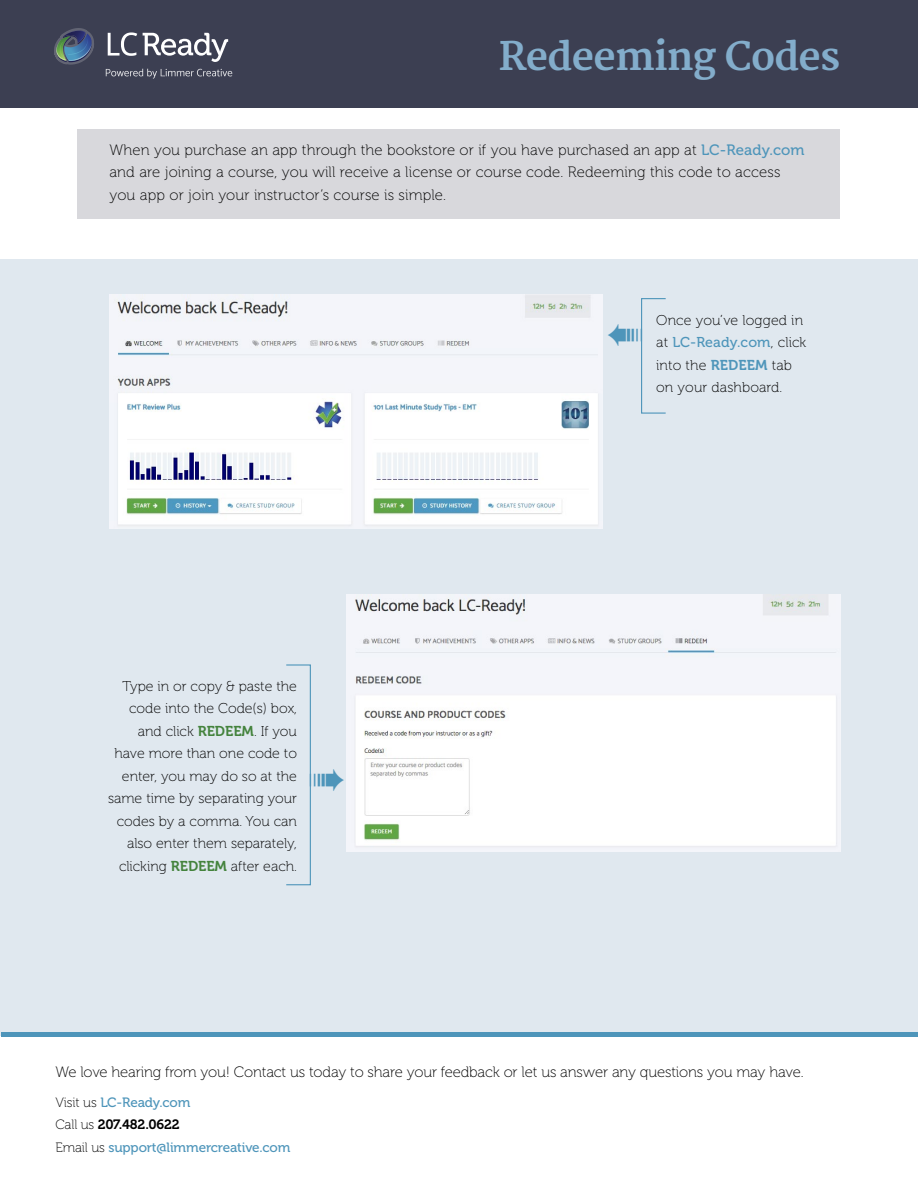
<style>
.page{position:relative;width:918px;height:1188px;background:#fff}
.page>*{position:absolute;margin:0;border:0;box-sizing:border-box;transform-origin:0 0}
.t1{font:700 38.25px "Merriweather";letter-spacing:-.02em;color:#83adcb}
.t2{font:15px/22.5px "Museo 100";letter-spacing:.01em;color:#000}
.t3{font:15px "Museo 100";letter-spacing:-.01em;color:#000}
.t4{font:14.25px/22.5px "Museo 100";color:#000;text-align:right}
.t5{font:14.25px "Museo 500";letter-spacing:.01em;color:#4e95ba}
.t6{font:13.5px "Museo 500";letter-spacing:-.01em;color:#4e95ba}
.t7{font:13.5px "Museo 700";letter-spacing:-.01em;color:#000}
.s1{font-family:"Museo 500";color:#4e95ba}
.s2{font-family:"Museo 700";color:#44833d}
.s3{font-family:"Museo 100";color:#000}
.s4{font-family:"Museo 700";color:#4e95ba}
.s5{font-family:"Museo 100"}
</style>
<div class="page">
<div style="left:0;top:259px;width:918px;height:777px;background:#e0e8ef"></div>
<div style="left:0;top:0;width:918px;height:108px;background:#3c3f52"></div>
<svg style="left:54px;top:28px;width:40px;height:37px"></svg>
<svg style="left:143px;top:33px;width:85px;height:29px"></svg>
<svg style="left:108px;top:32px;width:29px;height:24px"></svg>
<svg style="left:106px;top:69px;width:126px;height:10px"></svg>
<div style="left:78px;top:130px;width:762px;height:89px;background:#d8d8dc"></div>
<img style="left:347px;top:594px;width:493px;height:258px">
<img style="left:109px;top:295px;width:493px;height:234px">
<hr style="left:2px;top:1033px;width:916px;height:4px;background:#4e95ba">
<div style="left:286px;top:664px;width:25px;height:221px;border:1px solid #4e95ba"></div>
<div style="left:641px;top:298px;width:25px;height:116px;border:1px solid #4e95ba"></div>
<svg style="left:310px;top:769px;width:1px;height:22px"></svg>
<svg style="left:641px;top:325px;width:1px;height:21px"></svg>
<h1 class="t1" style="left:499px;top:34px;width:343px">Redeeming Codes</h1>
<p class="t2" style="left:109px;top:139px;width:697px">When you purchase an app through the bookstore or if you have purchased an app at <span class="s1">LC-Ready.com </span>and are joining a course, you will receive a license or course code. Redeeming this code to access you app or join your instructor’s course is simple.</p>
<p class="t4" style="left:108px;top:675px;width:190px">Type in or copy &amp; paste the code into the Code(s) box, and click <span class="s2">REDEEM</span>. If you have more than one code to enter, you may do so at the same time by separating your codes by a comma. You can also enter them separately, clicking <span class="s2">REDEEM</span> after each.</p>
<p class="t4" style="left:656px;top:309px;width:148px">Once you’ve logged in</p>
<p class="t5" style="left:656px;top:335px;width:152px"><span class="s3">at</span> LC-Ready.com<span class="s3">, click</span></p>
<p class="t4" style="left:656px;top:354px;width:137px;text-align:left">into the <span class="s4">REDEEM</span> tab on your dashboard.</p>
<p class="t3" style="left:56px;top:1064px;width:750px">We love hearing from you! Contact us today to share your feedback or let us answer any questions you may have.</p>
<p class="t6" style="left:56px;top:1095px;width:136px"><span class="s3">Visit us</span> LC-Ready.com</p>
<p class="t7" style="left:56px;top:1117px;width:126px"><span class="s5">Call us</span> 207.482.0622</p>
<p class="t6" style="left:56px;top:1140px;width:236px"><span class="s3">Email us</span> support@limmercreative.com</p>
</div>
